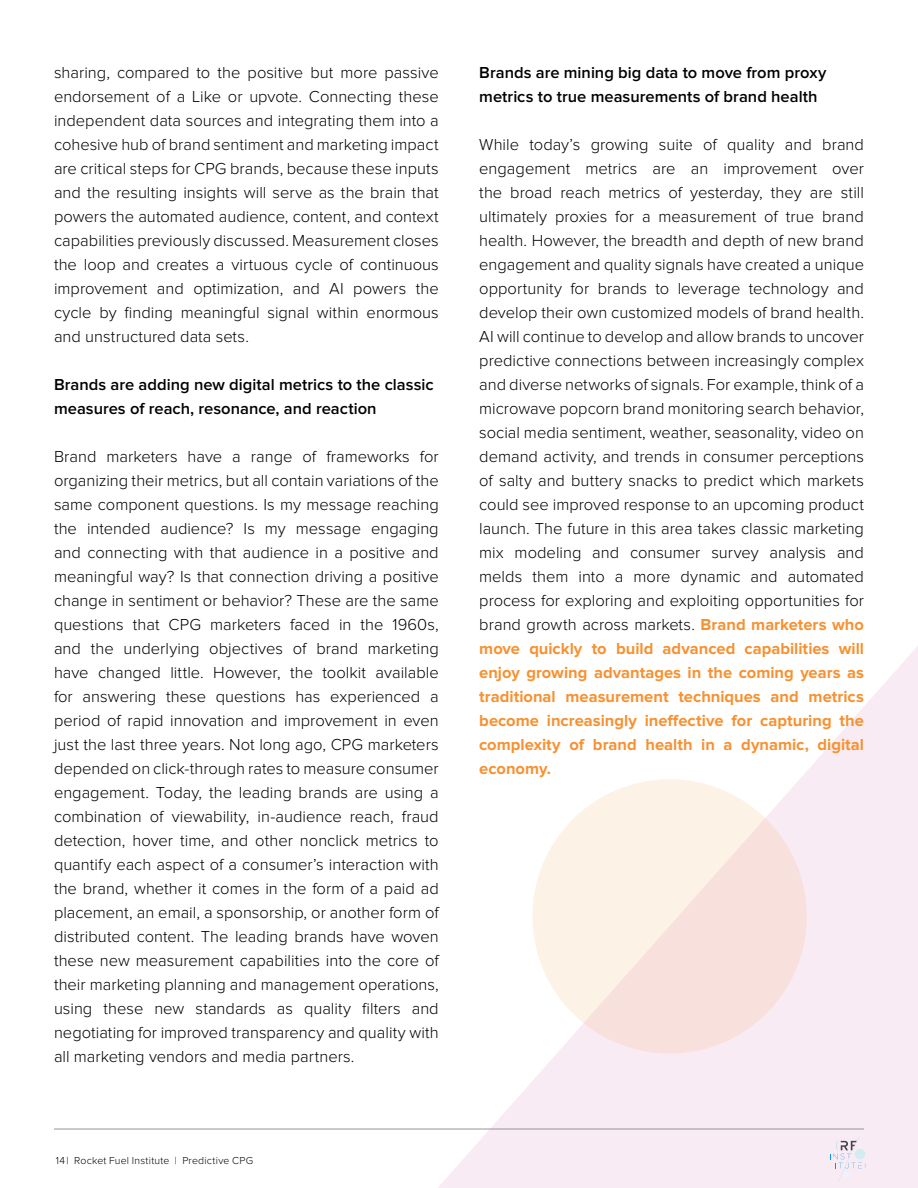
<style>
.page{position:relative;width:918px;height:1188px;background:#fff}
.page>*{position:absolute;margin:0;border:0;box-sizing:border-box;transform-origin:0 0}
.t1{font:300 16.5px/24px "Proxima Nova";color:#000;text-align:justify}
.t2{font:600 16.5px/24px "Proxima Nova";color:#000}
.t3{font:300 10.5px "Proxima Nova";letter-spacing:.02em;color:#000}
.s1{font-weight:700;color:#f79131}
</style>
<div class="page">
<svg style="left:426px;top:646px;width:492px;height:542px"></svg>
<div style="left:532px;top:779px;width:275px;height:275px;background:linear-gradient(to right,#fef5e8,#f8dedb);border-radius:50%"></div>
<hr style="left:54px;top:1129px;width:810px;height:1px;background:#939598">
<svg style="left:830px;top:1136px;width:36px;height:46px"></svg>
<p class="t1" style="left:54px;top:61px;width:386px">sharing, compared to the positive but more passive endorsement of a Like or upvote. Connecting these independent data sources and integrating them into a cohesive hub of brand sentiment and marketing impact are critical steps for CPG brands, because these inputs and the resulting insights will serve as the brain that powers the automated audience, content, and context capabilities previously discussed. Measurement closes the loop and creates a virtuous cycle of continuous improvement and optimization, and AI powers the cycle by finding meaningful signal within enormous and unstructured data sets.</p>
<p class="t2" style="left:54px;top:373px;width:381px">Brands are adding new digital metrics to the classic measures of reach, resonance, and reaction</p>
<p class="t1" style="left:54px;top:445px;width:386px">Brand marketers have a range of frameworks for organizing their metrics, but all contain variations of the same component questions. Is my message reaching the intended audience? Is my message engaging and connecting with that audience in a positive and meaningful way? Is that connection driving a positive change in sentiment or behavior? These are the same questions that CPG marketers faced in the 1960s, and the underlying objectives of brand marketing have changed little. However, the toolkit available for answering these questions has experienced a period of rapid innovation and improvement in even just the last three years. Not long ago, CPG marketers depended on click-through rates to measure consumer engagement. Today, the leading brands are using a combination of viewability, in-audience reach, fraud detection, hover time, and other nonclick metrics to quantify each aspect of a consumer’s interaction with the brand, whether it comes in the form of a paid ad placement, an email, a sponsorship, or another form of distributed content. The leading brands have woven these new measurement capabilities into the core of their marketing planning and management operations, using these new standards as quality filters and negotiating for improved transparency and quality with all marketing vendors and media partners.</p>
<p class="t3" style="left:56px;top:1155px;width:199px">14| Rocket Fuel Institute | Predictive CPG</p>
<p class="t2" style="left:479px;top:61px;width:349px">Brands are mining big data to move from proxy metrics to true measurements of brand health</p>
<p class="t1" style="left:479px;top:133px;width:386px">While today’s growing suite of quality and brand engagement metrics are an improvement over the broad reach metrics of yesterday, they are still ultimately proxies for a measurement of true brand health. However, the breadth and depth of new brand engagement and quality signals have created a unique opportunity for brands to leverage technology and develop their own customized models of brand health.<br>AI will continue to develop and allow brands to uncover predictive connections between increasingly complex and diverse networks of signals. For example, think of a microwave popcorn brand monitoring search behavior, social media sentiment, weather, seasonality, video on demand activity, and trends in consumer perceptions of salty and buttery snacks to predict which markets could see improved response to an upcoming product launch. The future in this area takes classic marketing mix modeling and consumer survey analysis and melds them into a more dynamic and automated process for exploring and exploiting opportunities for brand growth across markets. <span class="s1">Brand marketers who move quickly to build advanced capabilities will enjoy growing advantages in the coming years as traditional measurement techniques and metrics become increasingly ineffective for capturing the complexity of brand health in a dynamic, digital economy.</span></p>
</div>
